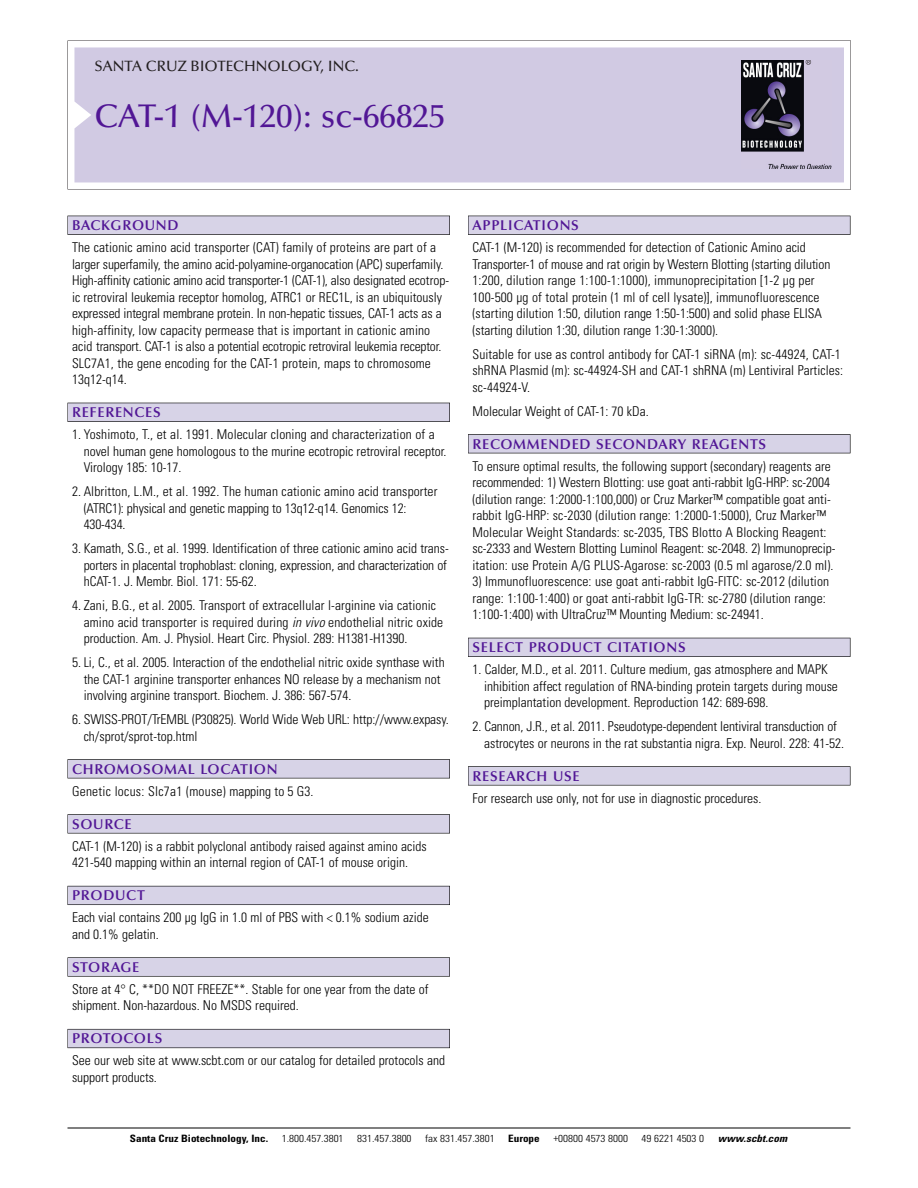
<style>
.page{position:relative;width:918px;height:1188px;background:#fff}
.page>*{position:absolute;margin:0;border:0;box-sizing:border-box;transform-origin:0 0}
.t1{font:500 33px "Optima";color:#511695}
.t2{font:500 15px "Optima";color:#231f20}
.t3{font:600 14.25px "Optima";letter-spacing:.05em;color:#511695}
.t4{font:300 condensed 13.5px/16.5px "Univers";color:#000}
.t5{font:300 condensed 13.5px "Univers";letter-spacing:.02em;color:#000}
.t6{font:300 condensed 10.2px "Univers";color:#000;scale:1.1 1}
.t7{font:700 condensed 10.2px "Univers";color:#000;scale:1.1 1}
.t8{font:italic 700 condensed 10.2px "Univers";letter-spacing:.005em;color:#000;scale:1.1 1}
.s1{font-style:italic}
</style>
<div class="page">
<svg style="left:68px;top:40px;width:783px;height:149px"></svg>
<div style="left:74px;top:47px;width:770px;height:135px;background:#d1cae3"></div>
<img style="left:741px;top:60px;width:90px;height:108px">
<div style="left:68px;top:216px;width:382px;height:19px;background:#525155"></div>
<div style="left:68px;top:216px;width:381px;height:18px;background:#d7d3e7"></div>
<div style="left:68px;top:403px;width:382px;height:19px;background:#515055"></div>
<div style="left:68px;top:403px;width:381px;height:18px;background:#d7d3e7"></div>
<div style="left:68px;top:759px;width:382px;height:19px;background:#545357"></div>
<div style="left:68px;top:760px;width:381px;height:18px;background:#d7d3e7"></div>
<div style="left:68px;top:814px;width:382px;height:19px;background:#575759"></div>
<div style="left:68px;top:815px;width:381px;height:18px;background:#d7d3e7"></div>
<div style="left:68px;top:886px;width:382px;height:19px;background:#5b5a62"></div>
<div style="left:68px;top:886px;width:381px;height:18px;background:#d7d3e7"></div>
<div style="left:68px;top:957px;width:382px;height:20px;background:#626263"></div>
<div style="left:68px;top:958px;width:381px;height:18px;background:#d7d3e7"></div>
<div style="left:68px;top:1029px;width:382px;height:19px;background:#66646d"></div>
<div style="left:68px;top:1030px;width:381px;height:18px;background:#d7d3e7"></div>
<div style="left:468px;top:216px;width:382px;height:19px;background:#525155"></div>
<div style="left:468px;top:216px;width:382px;height:18px;background:#d7d3e7"></div>
<div style="left:468px;top:434px;width:382px;height:19px;background:#525155"></div>
<div style="left:468px;top:435px;width:382px;height:18px;background:#d7d3e7"></div>
<div style="left:468px;top:638px;width:382px;height:19px;background:#525158"></div>
<div style="left:468px;top:638px;width:382px;height:18px;background:#d7d3e7"></div>
<div style="left:468px;top:766px;width:382px;height:19px;background:#575759"></div>
<div style="left:468px;top:767px;width:382px;height:18px;background:#d7d3e7"></div>
<hr style="left:68px;top:1128px;width:782px;height:1px;background:#000">
<p class="t2" style="left:94px;top:61px;width:266px">SANTA CRUZ BIOTECHNOLOGY, INC.</p>
<h1 class="t1" style="left:94px;top:103px;width:353px">CAT-1 (M-120): sc-66825</h1>
<p class="t3" style="left:72px;top:219px;width:108px">BACKGROUND</p>
<p class="t4" style="left:72px;top:240px;width:379px">The cationic amino acid transporter (CAT) family of proteins are part of a larger superfamily, the amino acid-polyamine-organocation (APC) superfamily.<br>High-affinity cationic amino acid transporter-1 (CAT-1), also designated ecotrop&shy;ic retroviral leukemia receptor homolog, ATRC1 or REC1L, is an ubiquitously expressed integral membrane protein. In non-hepatic tissues, CAT-1 acts as a high-affinity, low capacity permease that is important in cationic amino acid transport. CAT-1 is also a potential ecotropic retroviral leukemia receptor.<br>SLC7A1, the gene encoding for the CAT-1 protein, maps to chromosome 13q12-q14.</p>
<p class="t3" style="left:72px;top:407px;width:90px">REFERENCES</p>
<p class="t4" style="left:84px;top:427px;width:364px;text-indent:-12px">1. Yoshimoto, T., et al. 1991. Molecular cloning and characterization of a novel human gene homologous to the murine ecotropic retroviral receptor.<br>Virology 185: 10-17.</p>
<p class="t4" style="left:84px;top:484px;width:355px;text-indent:-12px">2. Albritton, L.M., et al. 1992. The human cationic amino acid transporter (ATRC1): physical and genetic mapping to 13q12-q14. Genomics 12:<br>430-434.</p>
<p class="t4" style="left:84px;top:541px;width:367px;text-indent:-12px">3. Kamath, S.G., et al. 1999. Identification of three cationic amino acid trans&shy;porters in placental trophoblast: cloning, expression, and characterization of hCAT-1. J. Membr. Biol. 171: 55-62.</p>
<p class="t4" style="left:84px;top:598px;width:361px;text-indent:-12px">4. Zani, B.G., et al. 2005. Transport of extracellular l-arginine via cationic amino acid transporter is required during <span class="s1">in vivo</span> endothelial nitric oxide production. Am. J. Physiol. Heart Circ. Physiol. 289: H1381-H1390.</p>
<p class="t4" style="left:84px;top:655px;width:362px;text-indent:-12px">5. Li, C., et al. 2005. Interaction of the endothelial nitric oxide synthase with the CAT-1 arginine transporter enhances NO release by a mechanism not involving arginine transport. Biochem. J. 386: 567-574.</p>
<p class="t4" style="left:84px;top:712px;width:367px;text-indent:-12px">6. SWISS-PROT/TrEMBL (P30825). World Wide Web URL: http://www.expasy. ch/sprot/sprot-top.html</p>
<p class="t3" style="left:72px;top:763px;width:207px">CHROMOSOMAL LOCATION</p>
<p class="t5" style="left:72px;top:786px;width:243px">Genetic locus: Slc7a1 (mouse) mapping to 5 G3.</p>
<p class="t3" style="left:72px;top:818px;width:61px">SOURCE</p>
<p class="t4" style="left:72px;top:839px;width:356px">CAT-1 (M-120) is a rabbit polyclonal antibody raised against amino acids<br>421-540 mapping within an internal region of CAT-1 of mouse origin.</p>
<p class="t3" style="left:72px;top:890px;width:74px">PRODUCT</p>
<p class="t4" style="left:72px;top:910px;width:358px">Each vial contains 200 µg IgG in 1.0 ml of PBS with &lt; 0.1% sodium azide and 0.1% gelatin.</p>
<p class="t3" style="left:72px;top:961px;width:69px">STORAGE</p>
<p class="t4" style="left:72px;top:982px;width:358px">Store at 4° C, **DO NOT FREEZE**. Stable for one year from the date of shipment. Non-hazardous. No MSDS required.</p>
<p class="t3" style="left:72px;top:1033px;width:92px">PROTOCOLS</p>
<p class="t4" style="left:72px;top:1054px;width:375px">See our web site at www.scbt.com or our catalog for detailed protocols and support products.</p>
<p class="t3" style="left:473px;top:219px;width:108px">APPLICATIONS</p>
<p class="t4" style="left:473px;top:240px;width:359px">CAT-1 (M-120) is recommended for detection of Cationic Amino acid Transporter-1 of mouse and rat origin by Western Blotting (starting dilution 1:200, dilution range 1:100-1:1000), immunoprecipitation [1-2 µg per 100-500 µg of total protein (1 ml of cell lysate)], immunofluorescence (starting dilution 1:50, dilution range 1:50-1:500) and solid phase ELISA (starting dilution 1:30, dilution range 1:30-1:3000).</p>
<p class="t4" style="left:473px;top:347px;width:372px">Suitable for use as control antibody for CAT-1 siRNA (m): sc-44924, CAT-1 shRNA Plasmid (m): sc-44924-SH and CAT-1 shRNA (m) Lentiviral Particles: sc-44924-V.</p>
<p class="t4" style="left:473px;top:404px;width:178px">Molecular Weight of CAT-1: 70 kDa.</p>
<p class="t3" style="left:473px;top:438px;width:295px">RECOMMENDED SECONDARY REAGENTS</p>
<p class="t4" style="left:473px;top:459px;width:364px">To ensure optimal results, the following support (secondary) reagents are recommended: 1) Western Blotting: use goat anti-rabbit IgG-HRP: sc-2004 (dilution range: 1:2000-1:100,000) or Cruz Marker™ compatible goat anti&shy;rabbit IgG-HRP: sc-2030 (dilution range: 1:2000-1:5000), Cruz Marker™ Molecular Weight Standards: sc-2035, TBS Blotto A Blocking Reagent: sc-2333 and Western Blotting Luminol Reagent: sc-2048. 2) Immunoprecip&shy;itation: use Protein A/G PLUS-Agarose: sc-2003 (0.5 ml agarose/2.0 ml).</p>
<p class="t4" style="left:473px;top:574px;width:358px">3) Immunofluorescence: use goat anti-rabbit IgG-FITC: sc-2012 (dilution range: 1:100-1:400) or goat anti-rabbit IgG-TR: sc-2780 (dilution range:<br>1:100-1:400) with UltraCruz™ Mounting Medium: sc-24941.</p>
<p class="t3" style="left:473px;top:642px;width:215px">SELECT PRODUCT CITATIONS</p>
<p class="t4" style="left:484px;top:662px;width:355px;text-indent:-12px">1. Calder, M.D., et al. 2011. Culture medium, gas atmosphere and MAPK inhibition affect regulation of RNA-binding protein targets during mouse preimplantation development. Reproduction 142: 689-698.</p>
<p class="t4" style="left:484px;top:719px;width:361px;text-indent:-12px">2. Cannon, J.R., et al. 2011. Pseudotype-dependent lentiviral transduction of astrocytes or neurons in the rat substantia nigra. Exp. Neurol. 228: 41-52.</p>
<p class="t3" style="left:473px;top:770px;width:109px">RESEARCH USE</p>
<p class="t4" style="left:473px;top:791px;width:290px">For research use only, not for use in diagnostic procedures.</p>
<p class="t7" style="left:130px;top:1135px;width:127px">Santa Cruz Biotechnology, Inc.</p>
<p class="t6" style="left:282px;top:1135px;width:58px">1.800.457.3801</p>
<p class="t6" style="left:357px;top:1135px;width:51px">831.457.3800</p>
<p class="t6" style="left:425px;top:1135px;width:65px">fax 831.457.3801</p>
<p class="t7" style="left:508px;top:1135px;width:30px">Europe</p>
<p class="t6" style="left:553px;top:1135px;width:69px">+00800 4573 8000</p>
<p class="t6" style="left:642px;top:1135px;width:58px">49 6221 4503 0</p>
<p class="t8" style="left:718px;top:1135px;width:64px">www.scbt.com</p>
</div>
